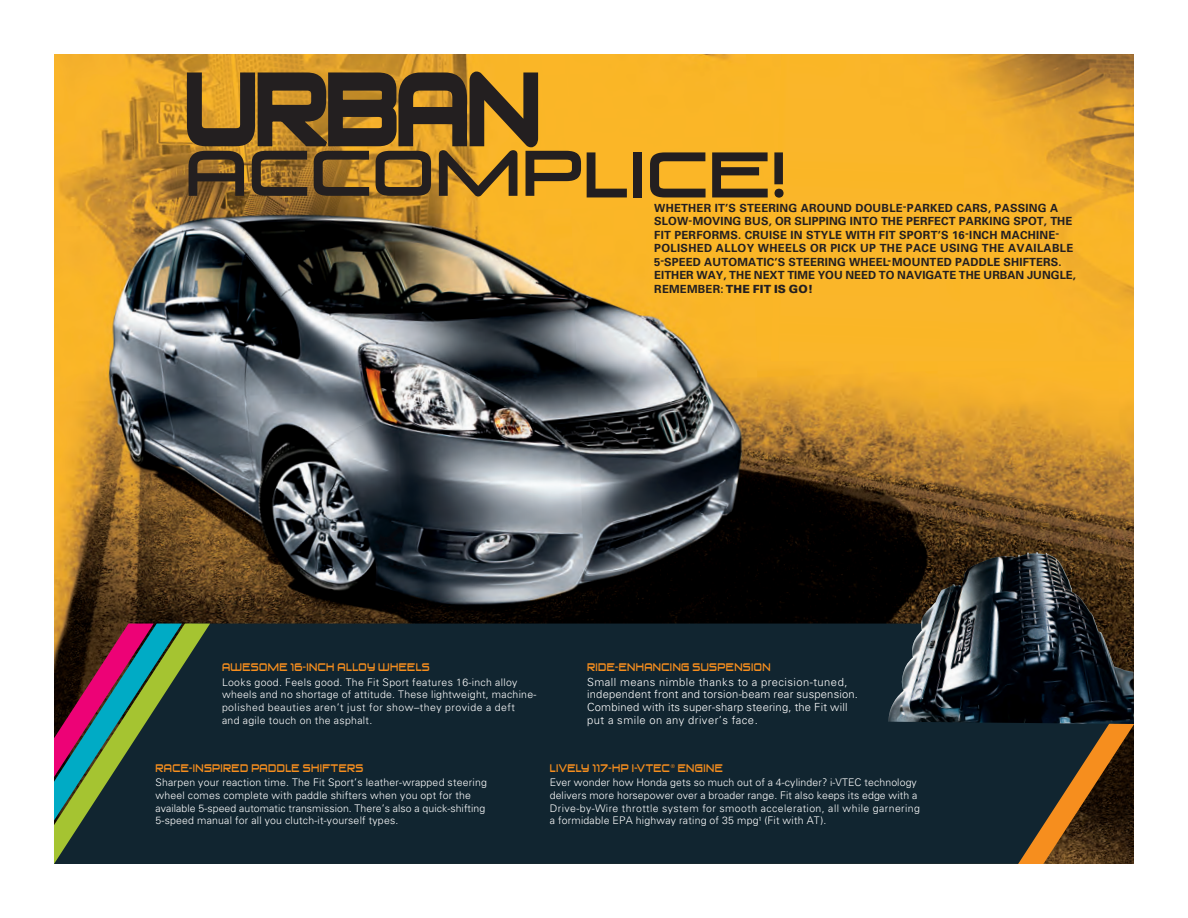
<style>
.page{position:relative;width:1188px;height:918px;background:#fff}
.page>*{position:absolute;margin:0;border:0;box-sizing:border-box;transform-origin:0 0}
.t1{font:93.75px "Venus Rising";letter-spacing:-.03em;color:#231f20;scale:.75 1}
.t2{font:60.9px "Venus Rising";color:#231f20}
.t3{font:700 11.25px/13.5px "Univers";letter-spacing:.015em;color:#231f20}
._13_Cap_Body_8_9_5{font:300 11.25px/12.8px "Univers";letter-spacing:.015em;color:#fff}
._13_Cap_Body_7_5_9_5{font:300 10.5px/12.8px "Univers";letter-spacing:.02em;color:#fff}
._13_Cap_Hed_7_5_9_5{font:10.5px "Venus Rising";letter-spacing:.05em;color:#f68e1e;scale:.75 1}
.s1{font-weight:900}
</style>
<div class="page">
<img style="left:54px;top:54px;width:1080px;height:570px">
<img style="left:770px;top:54px;width:364px;height:307px">
<div style="left:210px;top:624px;width:678px;height:99px;background:#112530"></div>
<div style="left:210px;top:723px;width:808px;height:141px;background:#112530"></div>
<svg style="left:1018px;top:724px;width:116px;height:140px;background:#4e391f"></svg>
<svg style="left:54px;top:624px;width:156px;height:240px;background:#3d4842"></svg>
<img style="left:888px;top:552px;width:246px;height:172px">
<svg style="left:185px;top:68px;width:357px;height:83px;background:#a47826"></svg>
<p class="t1" style="left:185px;top:54px;width:476px">URBAN</p>
<p class="t2" style="left:185px;top:137px;width:604px">ACCOMPLICE!</p>
<p class="t3" style="left:654px;top:201px;width:420px">WHETHER IT’S STEERING AROUND DOUBLE-PARKED CARS, PASSING A<br>SLOW-MOVING BUS, OR SLIPPING INTO THE PERFECT PARKING SPOT, THE</p>
<p class="t3" style="left:654px;top:228px;width:423px">FIT PERFORMS. CRUISE IN STYLE WITH FIT SPORT’S 16-INCH MACHINE-POLISHED ALLOY WHEELS OR PICK UP THE PACE USING THE AVAILABLE 5-SPEED AUTOMATIC’S STEERING WHEEL-MOUNTED PADDLE SHIFTERS.<br>EITHER WAY, THE NEXT TIME YOU NEED TO NAVIGATE THE URBAN JUNGLE, REMEMBER: <span class="s1">THE FIT IS GO!</span></p>
<p class="_13_Cap_Hed_7_5_9_5" style="left:222px;top:661px;width:279px">AWESOME 16-INCH ALLOY WHEELS</p>
<p class="_13_Cap_Body_7_5_9_5" style="left:222px;top:676px;width:316px">Looks good. Feels good. The Fit Sport features 16-inch alloy wheels and no shortage of attitude. These lightweight, machine&shy;polished beauties aren’t just for show–they provide a deft<br>and agile touch on the asphalt.</p>
<p class="_13_Cap_Hed_7_5_9_5" style="left:587px;top:661px;width:246px">RIDE-ENHANCING SUSPENSION</p>
<p class="_13_Cap_Body_8_9_5" style="left:587px;top:675px;width:272px">Small means nimble thanks to a precision-tuned, independent front and torsion-beam rear suspension.<br>Combined with its super-sharp steering, the Fit will put a smile on any driver’s face.</p>
<p class="_13_Cap_Hed_7_5_9_5" style="left:156px;top:762px;width:279px">RACE-INSPIRED PADDLE SHIFTERS</p>
<p class="_13_Cap_Body_7_5_9_5" style="left:156px;top:776px;width:333px">Sharpen your reaction time. The Fit Sport’s leather-wrapped steering wheel comes complete with paddle shifters when you opt for the available 5-speed automatic transmission. There’s also a quick-shifting 5‑speed manual for all you clutch-it-yourself types.</p>
<p class="_13_Cap_Hed_7_5_9_5" style="left:550px;top:762px;width:232px">LIVELY 117-HP I-VTEC <sup>®</sup> ENGINE</p>
<p class="_13_Cap_Body_7_5_9_5" style="left:550px;top:776px;width:372px">Ever wonder how Honda gets so much out of a 4-cylinder? i‑VTEC technology delivers more horsepower over a broader range. Fit also keeps its edge with a Drive-by-Wire throttle system for smooth acceleration, all while garnering a formidable EPA highway rating of 35 mpg<sup>1</sup> (Fit with AT).</p>
</div>
